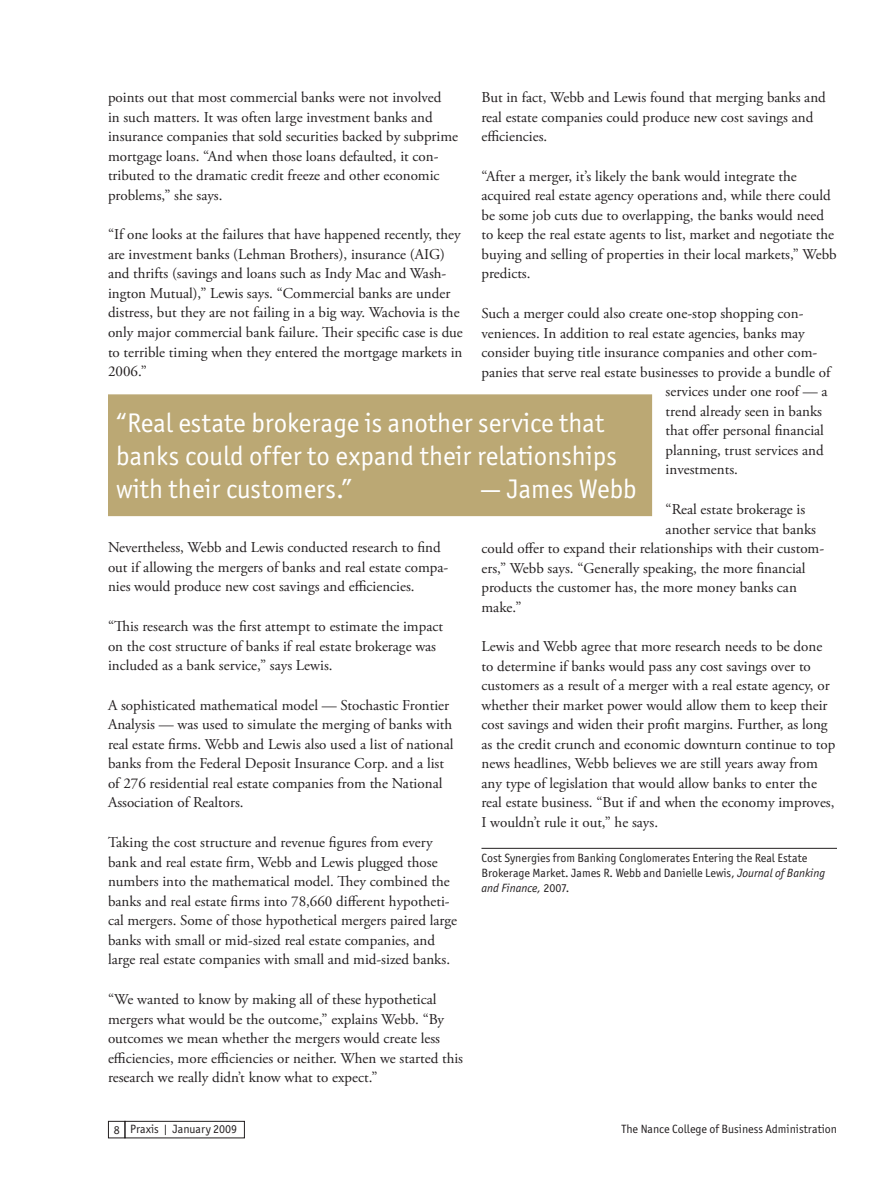
<style>
.page{position:relative;width:891px;height:1202px;background:#fff}
.page>*{position:absolute;margin:0;border:0;box-sizing:border-box;transform-origin:0 0}
.t1{font:27px/33px "Officina Sans ITC Std";color:#fff}
.t2{font:15px/19.5px "Adobe Garamond Pro";color:#231f20}
.t3{font:12px/15px "Officina Sans ITC Std";color:#231f20}
.s1{font-style:italic}
</style>
<div class="page">
<div style="left:125px;top:1120px;width:120px;height:18px;border:1px solid #231f20"></div>
<div style="left:108px;top:1120px;width:17px;height:18px;border:1px solid #231f20"></div>
<hr style="left:482px;top:848px;width:355px;height:1px;background:#231f20">
<div style="left:109px;top:395px;width:542px;height:120px;background:#bba874"></div>
<div style="left:108px;top:394px;width:544px;height:122px;border:2px solid #bba874"></div>
<p class="t2" style="left:108px;top:88px;width:352px">points out that most commercial banks were not involved<br>in such matters. It was often large investment banks and insurance companies that sold securities backed by subprime mortgage loans. “And when those loans defaulted, it con&shy;tributed to the dramatic credit freeze and other economic problems,” she says.</p>
<p class="t2" style="left:108px;top:225px;width:356px">“If one looks at the failures that have happened recently, they are investment banks (Lehman Brothers), insurance (AIG) and thrifts (savings and loans such as Indy Mac and Wash&shy;ington Mutual),” Lewis says. “Commercial banks are under distress, but they are not failing in a big way. Wachovia is the only major commercial bank failure. Their specific case is due to terrible timing when they entered the mortgage markets in 2006.”</p>
<p class="t2" style="left:482px;top:88px;width:346px">But in fact, Webb and Lewis found that merging banks and real estate companies could produce new cost savings and efficiencies.</p>
<p class="t2" style="left:482px;top:167px;width:357px">“After a merger, it’s likely the bank would integrate the acquired real estate agency operations and, while there could be some job cuts due to overlapping, the banks would need to keep the real estate agents to list, market and negotiate the buying and selling of properties in their local markets,” Webb predicts.</p>
<p class="t2" style="left:482px;top:304px;width:324px">Such a merger could also create one-stop shopping con-</p>
<p class="t2" style="left:482px;top:324px;width:325px">veniences. In addition to real estate agencies, banks may</p>
<p class="t2" style="left:482px;top:343px;width:337px">consider buying title insurance companies and other com-</p>
<p class="t2" style="left:482px;top:363px;width:351px">panies that serve real estate businesses to provide a bundle of</p>
<p class="t2" style="left:666px;top:382px;width:163px">services under one roof — a</p>
<p class="t2" style="left:666px;top:402px;width:158px">trend already seen in banks</p>
<p class="t2" style="left:666px;top:421px;width:160px">that offer personal financial</p>
<p class="t2" style="left:666px;top:441px;width:160px">planning, trust services and</p>
<p class="t2" style="left:666px;top:460px;width:74px">investments.</p>
<p class="t2" style="left:666px;top:500px;width:141px">“Real estate brokerage is</p>
<p class="t2" style="left:666px;top:519px;width:152px">another service that banks</p>
<p class="t2" style="left:482px;top:539px;width:344px">could offer to expand their relationships with their custom-</p>
<p class="t2" style="left:482px;top:558px;width:326px">ers,” Webb says. “Generally speaking, the more financial</p>
<p class="t2" style="left:482px;top:578px;width:317px">products the customer has, the more money banks can</p>
<p class="t2" style="left:482px;top:597px;width:41px">make.”</p>
<p class="t2" style="left:482px;top:637px;width:355px">Lewis and Webb agree that more research needs to be done to determine if banks would pass any cost savings over to customers as a result of a merger with a real estate agency, or whether their market power would allow them to keep their cost savings and widen their profit margins. Further, as long as the credit crunch and economic downturn continue to top news headlines, Webb believes we are still years away from any type of legislation that would allow banks to enter the real estate business. “But if and when the economy improves, I wouldn’t rule it out,” he says.</p>
<p class="t3" style="left:482px;top:850px;width:345px">Cost Synergies from Banking Conglomerates Entering the Real Estate<br>Brokerage Market. James R. Webb and Danielle Lewis, <span class="s1">Journal of Banking and Finance,</span> 2007.</p>
<p class="t1" style="left:116px;top:406px;width:502px">“Real estate brokerage is another service that banks could offer to expand their relationships with their customers.”</p>
<p class="t1" style="left:480px;top:472px;width:158px">— James Webb</p>
<p class="t2" style="left:108px;top:538px;width:342px">Nevertheless, Webb and Lewis conducted research to find out if allowing the mergers of banks and real estate compa&shy;nies would produce new cost savings and efficiencies.</p>
<p class="t2" style="left:108px;top:617px;width:337px">“This research was the first attempt to estimate the impact on the cost structure of banks if real estate brokerage was included as a bank service,” says Lewis.</p>
<p class="t2" style="left:108px;top:696px;width:347px">A sophisticated mathematical model — Stochastic Frontier Analysis — was used to simulate the merging of banks with real estate firms. Webb and Lewis also used a list of national banks from the Federal Deposit Insurance Corp. and a list of 276 residential real estate companies from the National Association of Realtors.</p>
<p class="t2" style="left:108px;top:833px;width:351px">Taking the cost structure and revenue figures from every bank and real estate firm, Webb and Lewis plugged those numbers into the mathematical model. They combined the banks and real estate firms into 78,660 different hypotheti&shy;cal mergers. Some of those hypothetical mergers paired large banks with small or mid-sized real estate companies, and large real estate companies with small and mid-sized banks.</p>
<p class="t2" style="left:108px;top:990px;width:357px">“We wanted to know by making all of these hypothetical mergers what would be the outcome,” explains Webb. “By outcomes we mean whether the mergers would create less efficiencies, more efficiencies or neither. When we started this research we really didn’t know what to expect.”</p>
<p class="t3" style="left:130px;top:1121px;width:109px">Praxis | January 2009</p>
<p class="t3" style="left:622px;top:1121px;width:217px">The Nance College of Business Administration</p>
</div>
